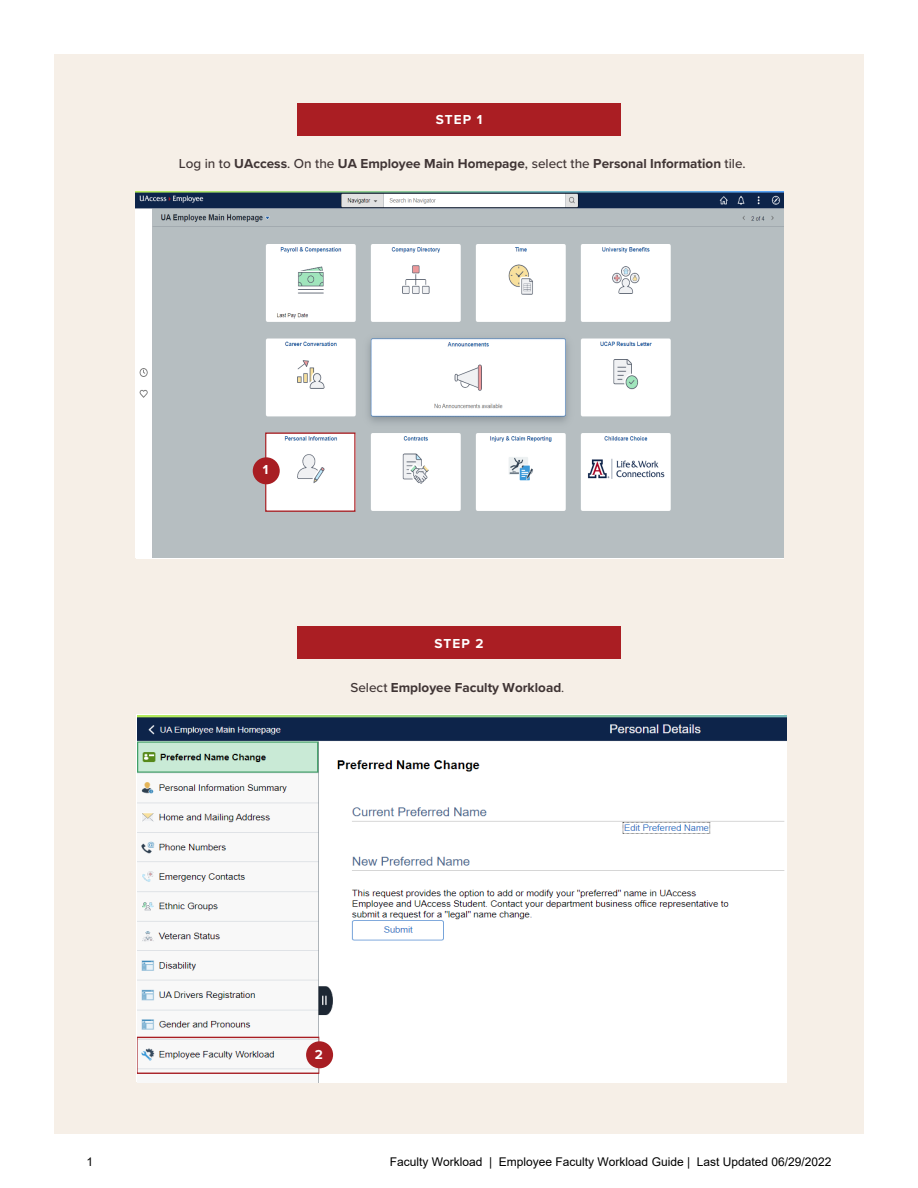
<style>
.page{position:relative;width:918px;height:1188px;background:#fff}
.page>*{position:absolute;margin:0;border:0;box-sizing:border-box;transform-origin:0 0}
.t1{font:700 13.5px "Proxima Nova";color:#403535}
.t2{font:700 13.5px "Proxima Nova";letter-spacing:.08em;color:#fff}
.t3{font:12px "Arial";color:#000}
.s1{font-weight:500}
.s2{font-weight:400}
</style>
<div class="page">
<div style="left:54px;top:54px;width:810px;height:1080px;background:#f6efe7"></div>
<div style="left:297px;top:103px;width:324px;height:32px;background:#aa1e23"></div>
<div style="left:297px;top:626px;width:324px;height:33px;background:#aa1e23"></div>
<img style="left:136px;top:191px;width:647px;height:367px">
<div style="left:265px;top:433px;width:91px;height:79px;border:1px solid #a81e23"></div>
<div style="left:253px;top:457px;width:27px;height:27px;background:#a81e23;border-radius:50%"></div>
<img style="left:137px;top:715px;width:650px;height:368px">
<div style="left:137px;top:1037px;width:182px;height:37px;border:1px solid #a81e23"></div>
<div style="left:306px;top:1041px;width:27px;height:27px;background:#a81e23;border-radius:50%"></div>
<p class="t2" style="left:436px;top:112px;width:48px">STEP 1</p>
<p class="t1" style="left:179px;top:154px;width:568px"><span class="s1">Log in to</span> UAccess<span class="s1">. On the</span> UA Employee Main Homepage<span class="s1">, select the</span> Personal Information <span class="s1">tile.</span></p>
<p class="t2" style="left:263px;top:461px;width:7px">1</p>
<p class="t2" style="left:434px;top:635px;width:51px">STEP 2</p>
<p class="t1" style="left:350px;top:677px;width:215px"><span class="s1">Select</span> Employee Faculty Workload<span class="s2">.</span></p>
<p class="t2" style="left:315px;top:1047px;width:10px">2</p>
<p class="t3" style="left:86px;top:1154px;width:8px">1</p>
<p class="t3" style="left:390px;top:1154px;width:443px">Faculty Workload | Employee Faculty Workload Guide | Last Updated 06/29/2022</p>
</div>
